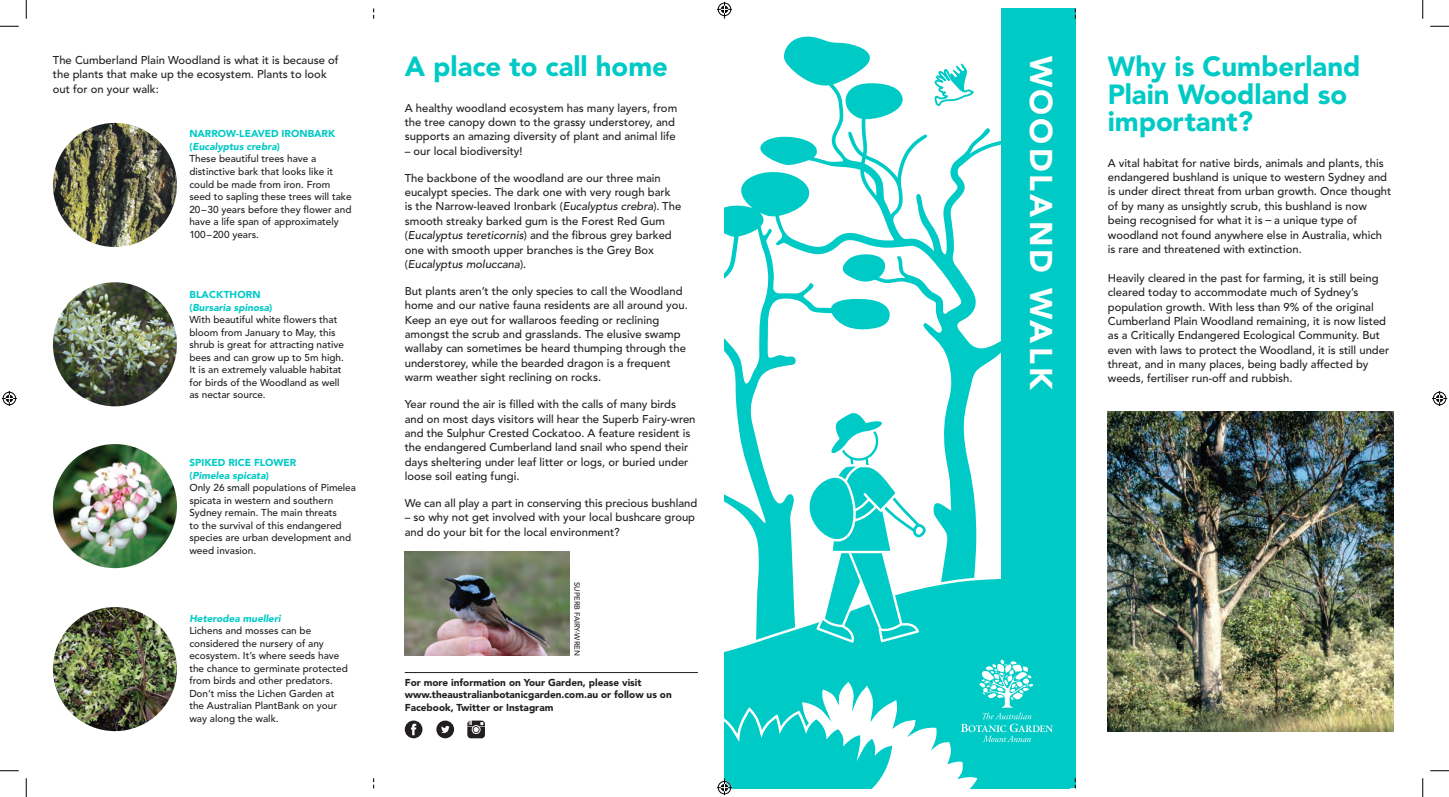
<style>
.page{position:relative;width:1449px;height:797px;background:#fff}
.page>*{position:absolute;margin:0;border:0;box-sizing:border-box;transform-origin:0 0}
.t1{font:900 31.25px "Avenir LT Std";letter-spacing:.1em;color:#fff}
.t2{font:900 27.5px/27.5px "Avenir LT Std";color:#00cac5}
.t3{font:500 11.25px/14.4px "Avenir LT Std";color:#231f20}
.t4{font:500 10px/12.5px "Avenir LT Std";color:#231f20}
.t5{font:900 10px/12.5px "Avenir LT Std";color:#231f20}
.t6{font:500 7.5px "Avenir LT Std";letter-spacing:-.005em;color:#231f20}
.s1{font-style:italic}
.s2{font-weight:900;color:#00cac5}
.s3{font-weight:900;font-style:italic;color:#00cac5}
</style>
<div class="page">
<img style="left:53px;top:123px;width:124px;height:124px;border-radius:62px">
<svg style="left:724px;top:36px;width:277px;height:538px"></svg>
<svg style="left:724px;top:574px;width:277px;height:85px"></svg>
<div style="left:1001px;top:9px;width:74px;height:779px;background:#00cac5"></div>
<svg style="left:933px;top:60px;width:62px;height:72px"></svg>
<svg style="left:805px;top:405px;width:121px;height:239px"></svg>
<svg style="left:405px;top:720px;width:17px;height:18px"></svg>
<svg style="left:436px;top:720px;width:18px;height:18px"></svg>
<svg style="left:467px;top:720px;width:18px;height:18px"></svg>
<hr style="left:405px;top:672px;width:293px;height:1px;background:#231f20">
<img style="left:53px;top:444px;width:124px;height:124px;border-radius:62px">
<img style="left:53px;top:282px;width:124px;height:124px;border-radius:62px">
<img style="left:53px;top:607px;width:124px;height:124px;border-radius:62px">
<img style="left:1107px;top:412px;width:286px;height:319px">
<img style="left:405px;top:552px;width:164px;height:103px">
<svg style="left:1074px;top:9px;width:2px;height:10px"></svg>
<svg style="left:1074px;top:778px;width:2px;height:10px"></svg>
<svg style="left:0;top:25px;width:19px;height:2px"></svg>
<svg style="left:1430px;top:25px;width:19px;height:2px"></svg>
<svg style="left:0;top:770px;width:19px;height:1px"></svg>
<svg style="left:1430px;top:770px;width:19px;height:1px"></svg>
<svg style="left:25px;top:0;width:2px;height:19px"></svg>
<svg style="left:25px;top:778px;width:2px;height:19px"></svg>
<svg style="left:1422px;top:0;width:1px;height:19px"></svg>
<svg style="left:1422px;top:778px;width:1px;height:19px"></svg>
<svg style="left:717px;top:2px;width:15px;height:17px"></svg>
<svg style="left:717px;top:659px;width:336px;height:136px"></svg>
<svg style="left:2px;top:391px;width:15px;height:15px"></svg>
<svg style="left:1432px;top:391px;width:15px;height:15px"></svg>
<p class="t3" style="left:53px;top:53px;width:287px">The Cumberland Plain Woodland is what it is because of the plants that make up the ecosystem. Plants to look out for on your walk:</p>
<p class="t2" style="left:1107px;top:53px;width:254px">Why is Cumberland<br>Plain Woodland so important?</p>
<p class="t3" style="left:1107px;top:156px;width:285px">A vital habitat for native birds, animals and plants, this endangered bushland is unique to western Sydney and is under direct threat from urban growth. Once thought of by many as unsightly scrub, this bushland is now being recognised for what it is − a unique type of woodland not found anywhere else in Australia, which is rare and threatened with extinction.</p>
<p class="t3" style="left:1107px;top:271px;width:283px">Heavily cleared in the past for farming, it is still being cleared today to accommodate much of Sydney’s population growth. With less than 9% of the original Cumberland Plain Woodland remaining, it is now listed as a Critically Endangered Ecological Community. But even with laws to protect the Woodland, it is still under threat, and in many places, being badly affected by weeds, fertiliser run-off and rubbish.</p>
<p class="t2" style="left:405px;top:53px;width:265px">A place to call home</p>
<p class="t3" style="left:405px;top:101px;width:274px">A healthy woodland ecosystem has many layers, from the tree canopy down to the grassy understorey, and supports an amazing diversity of plant and animal life</p>
<p class="t3" style="left:405px;top:144px;width:119px">– our local biodiversity!</p>
<p class="t3" style="left:405px;top:171px;width:278px">The backbone of the woodland are our three main eucalypt species. The dark one with very rough bark<br>is the Narrow-leaved Ironbark (<span class="s1">Eucalyptus crebra</span>). The smooth streaky barked gum is the Forest Red Gum (<span class="s1">Eucalyptus tereticornis</span>) and the fibrous grey barked one with smooth upper branches is the Grey Box (<span class="s1">Eucalyptus moluccana</span>).</p>
<p class="t3" style="left:405px;top:284px;width:285px">But plants aren’t the only species to call the Woodland home and our native fauna residents are all around you.<br>Keep an eye out for wallaroos feeding or reclining amongst the scrub and grasslands. The elusive swamp wallaby can sometimes be heard thumping through the understorey, while the bearded dragon is a frequent warm weather sight reclining on rocks.</p>
<p class="t3" style="left:405px;top:397px;width:292px">Year round the air is filled with the calls of many birds and on most days visitors will hear the Superb Fairy-wren and the Sulphur Crested Cockatoo. A feature resident is the endangered Cumberland land snail who spend their days sheltering under leaf litter or logs, or buried under loose soil eating fungi.</p>
<p class="t3" style="left:405px;top:496px;width:294px">We can all play a part in conserving this precious bushland</p>
<p class="t3" style="left:405px;top:510px;width:292px">– so why not get involved with your local bushcare group and do your bit for the local environment?</p>
<p class="t1" style="left:1060px;top:56px;width:335px;rotate:90deg">WOODLAND WALK</p>
<p class="t4" style="left:189px;top:128px;width:164px"><span class="s2">NARROW-LEAVED IRONBARK (</span><span class="s3">Eucalyptus crebra</span><span class="s2">)<br></span>These beautiful trees have a distinctive bark that looks like it could be made from iron. From seed to sapling these trees will take<br>20–30 years before they flower and have a life span of approximately<br>100–200 years.</p>
<p class="t4" style="left:189px;top:289px;width:156px"><span class="s2">BLACKTHORN<br>(</span><span class="s3">Bursaria spinosa</span><span class="s2">)<br></span>With beautiful white flowers that bloom from January to May, this shrub is great for attracting native bees and can grow up to 5m high.<br>It is an extremely valuable habitat for birds of the Woodland as well as nectar source.</p>
<p class="t4" style="left:189px;top:457px;width:168px"><span class="s2">SPIKED RICE FLOWER<br>(</span><span class="s3">Pimelea spicata</span><span class="s2">)<br></span>Only 26 small populations of Pimelea spicata in western and southern<br>Sydney remain. The main threats<br>to the survival of this endangered species are urban development and weed invasion.</p>
<p class="t4" style="left:189px;top:612px;width:160px"><span class="s3">Heterodea muelleri<br></span>Lichens and mosses can be considered the nursery of any ecosystem. It’s where seeds have the chance to germinate protected from birds and other predators.<br>Don’t miss the Lichen Garden at the Australian PlantBank on your way along the walk.</p>
<p class="t6" style="left:581px;top:582px;width:75px;rotate:90deg">SUPERB FAIRY-WREN</p>
<p class="t5" style="left:405px;top:676px;width:268px">For more information on Your Garden, please visit www.theaustralianbotanicgarden.com.au or follow us on<br>Facebook, Twitter or Instagram</p>
</div>
